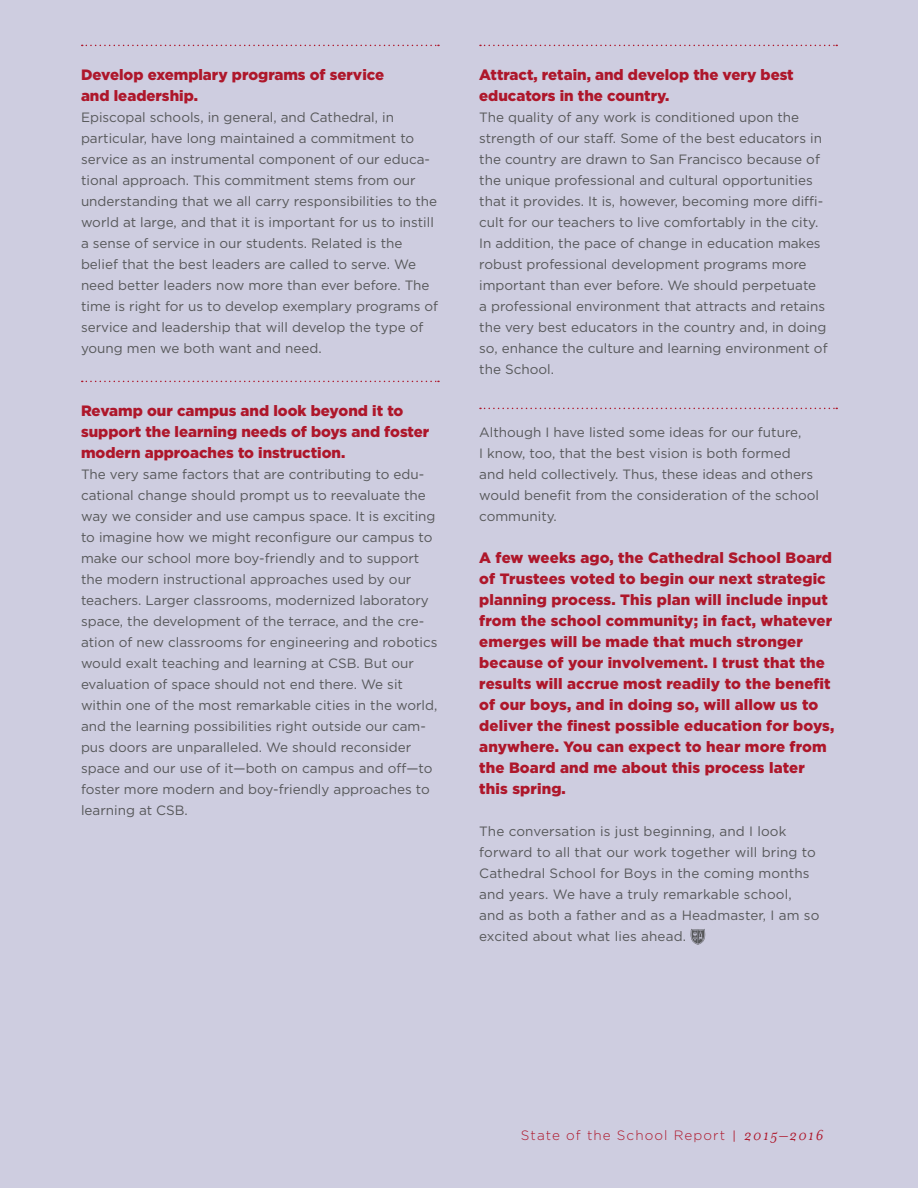
<style>
.page{position:relative;width:918px;height:1188px;background:#cecde0}
.page>*{position:absolute;margin:0;border:0;box-sizing:border-box;transform-origin:0 0}
.Text{font:900 15px/21px "Gotham";letter-spacing:.01em;color:#ae172b}
.Intro_Text{font:900 15px/21px "Gotham";color:#ae172b}
.Text-2{font:13.5px/21px "Gotham";color:#57585a}
.t1{font:300 13.5px "Gotham";letter-spacing:.08em;color:#ae172b}
.s1{font-family:"Mrs Eaves All Small Caps";font-weight:400;font-size:18px}
.s2{font-family:"Mrs Eaves";font-weight:400;font-style:italic;font-size:16.5px}
</style>
<div class="page">
<svg style="left:82px;top:45px;width:357px;height:1px"></svg>
<svg style="left:82px;top:381px;width:357px;height:1px"></svg>
<svg style="left:480px;top:45px;width:357px;height:1px"></svg>
<svg style="left:480px;top:408px;width:357px;height:1px"></svg>
<svg style="left:691px;top:929px;width:14px;height:16px"></svg>
<p class="Intro_Text" style="left:81px;top:64px;width:305px">Develop exemplary programs of service and leadership.</p>
<p class="Text-2" style="left:81px;top:106px;width:359px">Episcopal schools, in general, and Cathedral, in particular, have long maintained a commitment to service as an instrumental component of our educa&shy;tional approach. This commitment stems from our understanding that we all carry responsibilities to the world at large, and that it is important for us to instill a sense of service in our students. Related is the belief that the best leaders are called to serve. We need better leaders now more than ever before. The time is right for us to develop exemplary programs of service and leadership that will develop the type of young men we both want and need.</p>
<p class="Intro_Text" style="left:81px;top:400px;width:350px">Revamp our campus and look beyond it to support the learning needs of boys and foster modern approaches to instruction.</p>
<p class="Text-2" style="left:81px;top:463px;width:358px">The very same factors that are contributing to edu&shy;cational change should prompt us to reevaluate the way we consider and use campus space. It is exciting to imagine how we might reconfigure our campus to make our school more boy-friendly and to support the modern instructional approaches used by our teachers. Larger classrooms, modernized laboratory space, the development of the terrace, and the cre&shy;ation of new classrooms for engineering and robotics would exalt teaching and learning at CSB. But our evaluation of space should not end there. We sit within one of the most remarkable cities in the world, and the learning possibilities right outside our cam&shy;pus doors are unparalleled. We should reconsider space and our use of it—both on campus and off—to foster more modern and boy-friendly approaches to learning at CSB.</p>
<p class="Intro_Text" style="left:479px;top:64px;width:316px">Attract, retain, and develop the very best educators in the country.</p>
<p class="Text-2" style="left:479px;top:106px;width:350px">The quality of any work is conditioned upon the strength of our staff. Some of the best educators in the country are drawn to San Francisco because of the unique professional and cultural opportunities that it provides. It is, however, becoming more diffi&shy;cult for our teachers to live comfortably in the city.<br>In addition, the pace of change in education makes robust professional development programs more important than ever before. We should perpetuate<br>a professional environment that attracts and retains the very best educators in the country and, in doing so, enhance the culture and learning environment of the School.</p>
<p class="Text-2" style="left:479px;top:421px;width:341px">Although I have listed some ideas for our future,<br>I know, too, that the best vision is both formed and held collectively. Thus, these ideas and others would benefit from the consideration of the school community.</p>
<p class="Text" style="left:479px;top:547px;width:357px">A few weeks ago, the Cathedral School Board of Trustees voted to begin our next strategic planning process. This plan will include input from the school community; in fact, whatever emerges will be made that much stronger because of your involvement. I trust that the results will accrue most readily to the benefit of our boys, and in doing so, will allow us to deliver the finest possible education for boys, anywhere. You can expect to hear more from the Board and me about this process later this spring.</p>
<p class="Text-2" style="left:479px;top:820px;width:342px">The conversation is just beginning, and I look forward to all that our work together will bring to Cathedral School for Boys in the coming months and years. We have a truly remarkable school, and as both a father and as a Headmaster, I am so excited about what lies ahead.</p>
<p class="t1" style="left:521px;top:1128px;width:304px">State of the School Report <span class="s1">|</span> <span class="s2">2015–2016</span></p>
</div>
